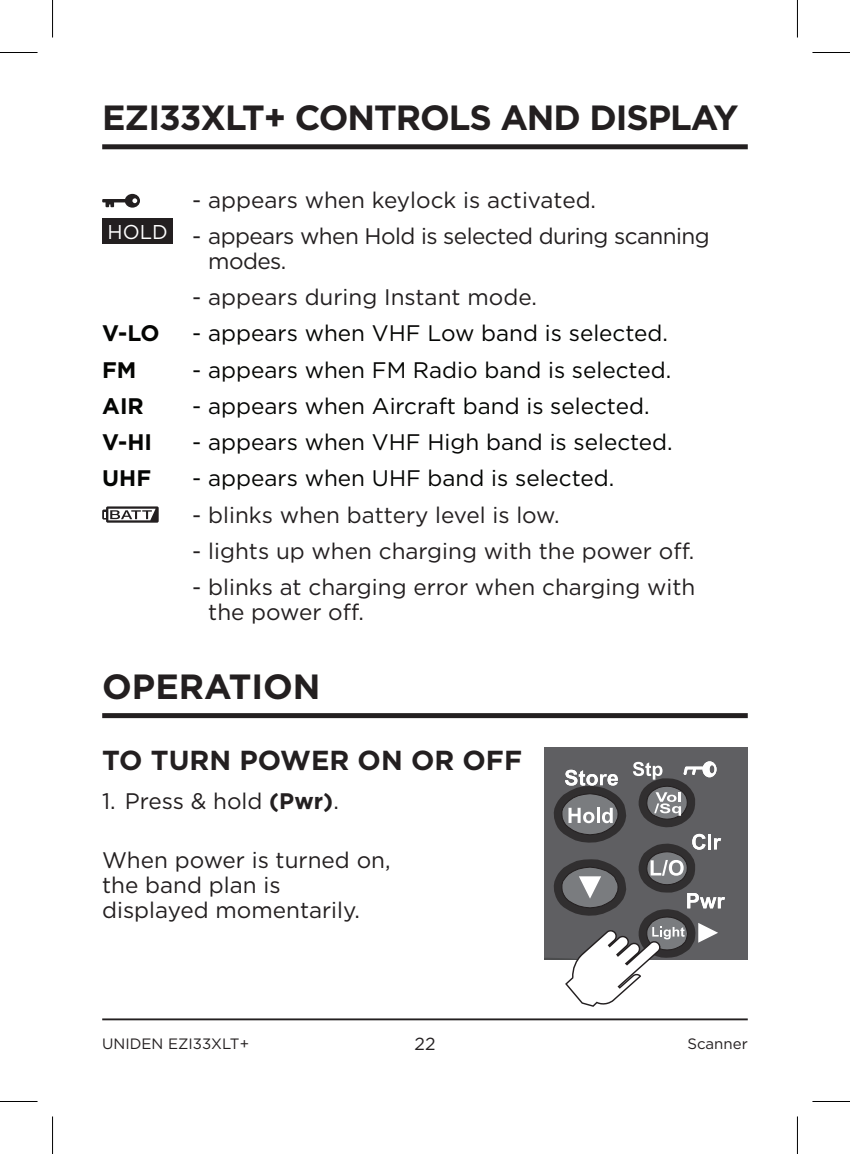
<style>
.page{position:relative;width:850px;height:1154px;background:#fff}
.page>*{position:absolute;margin:0;border:0;box-sizing:border-box;transform-origin:0 0}
.t1{font:700 35px "Gotham";letter-spacing:-.03em;color:#231f20}
.t2{font:700 35px "Gotham";color:#231f20}
.t3{font:700 27.5px "Gotham";color:#231f20}
.t4{font:22.5px/25px "Gotham";color:#231f20}
.t5{font:22.5px "Gotham";color:#040503}
.t6{font:22.5px/36.2px "Gotham";letter-spacing:-.025em;color:#231f20}
.t7{font:700 22.5px "Gotham";color:#040503}
.t8{font:17.5px "Gotham";color:#231f20}
.t9{font:15px "Gotham";color:#231f20}
.s1{font-weight:700}
</style>
<div class="page">
<svg style="left:102px;top:194px;width:38px;height:14px"></svg>
<div style="left:102px;top:219px;width:71px;height:25px;background:#231f20"></div>
<svg style="left:102px;top:506px;width:57px;height:17px"></svg>
<div style="left:102px;top:713px;width:645px;height:5px;background:#231f20"></div>
<div style="left:544px;top:747px;width:203px;height:213px;background:#5f5f62"></div>
<svg style="left:544px;top:761px;width:180px;height:246px"></svg>
<div style="left:102px;top:144px;width:645px;height:5px;background:#231f20"></div>
<hr style="left:102px;top:1018px;width:645px;height:2px;background:#231f20">
<hr style="left:0;top:52px;width:38px;height:1px;background:#000">
<hr style="left:812px;top:52px;width:37px;height:1px;background:#000">
<hr style="left:0;top:1101px;width:38px;height:1px;background:#000">
<hr style="left:812px;top:1101px;width:37px;height:1px;background:#000">
<hr style="left:52px;top:0;width:1px;height:38px;background:#000">
<hr style="left:52px;top:1116px;width:1px;height:38px;background:#000">
<hr style="left:796px;top:0;width:1px;height:38px;background:#000">
<hr style="left:796px;top:1116px;width:1px;height:38px;background:#000">
<h1 class="t1" style="left:102px;top:95px;width:637px">EZI33XLT+ CONTROLS AND DISPLAY</h1>
<p class="t6" style="left:107px;top:181px;width:603px;text-indent:85px">- appears when keylock is activated.<br><sup>HOLD</sup> - appears when Hold is selected during scanning</p>
<p class="t4" style="left:208px;top:248px;width:76px">modes.</p>
<p class="t4" style="left:192px;top:284px;width:342px">- appears during Instant mode.</p>
<p class="t7" style="left:102px;top:318px;width:59px">V-LO</p>
<p class="t5" style="left:192px;top:319px;width:473px">- appears when VHF Low band is selected.</p>
<p class="t7" style="left:102px;top:355px;width:36px">FM</p>
<p class="t5" style="left:192px;top:355px;width:476px">- appears when FM Radio band is selected.</p>
<p class="t7" style="left:102px;top:391px;width:43px">AIR</p>
<p class="t5" style="left:192px;top:391px;width:455px">- appears when Aircraft band is selected.</p>
<p class="t7" style="left:102px;top:427px;width:51px">V-HI</p>
<p class="t5" style="left:192px;top:428px;width:478px">- appears when VHF High band is selected.</p>
<p class="t7" style="left:102px;top:463px;width:50px">UHF</p>
<p class="t5" style="left:192px;top:464px;width:420px">- appears when UHF band is selected.</p>
<p class="t4" style="left:192px;top:502px;width:365px">- blinks when battery level is low.</p>
<p class="t4" style="left:192px;top:538px;width:500px">- lights up when charging with the power off.</p>
<p class="t4" style="left:208px;top:574px;width:488px;text-indent:-16px">- blinks at charging error when charging with the power off.</p>
<h1 class="t2" style="left:102px;top:663px;width:220px">OPERATION</h1>
<p class="t3" style="left:102px;top:741px;width:421px">TO TURN POWER ON OR OFF</p>
<p class="t4" style="left:102px;top:788px;width:234px">1. Press &amp; hold <span class="s1">(Pwr)</span>.</p>
<p class="t4" style="left:102px;top:847px;width:290px">When power is turned on, the band plan is displayed momentarily.</p>
<p class="t9" style="left:102px;top:1034px;width:148px">UNIDEN EZI33XLT+</p>
<p class="t8" style="left:414px;top:1032px;width:22px">22</p>
<p class="t9" style="left:687px;top:1034px;width:62px">Scanner</p>
</div>
